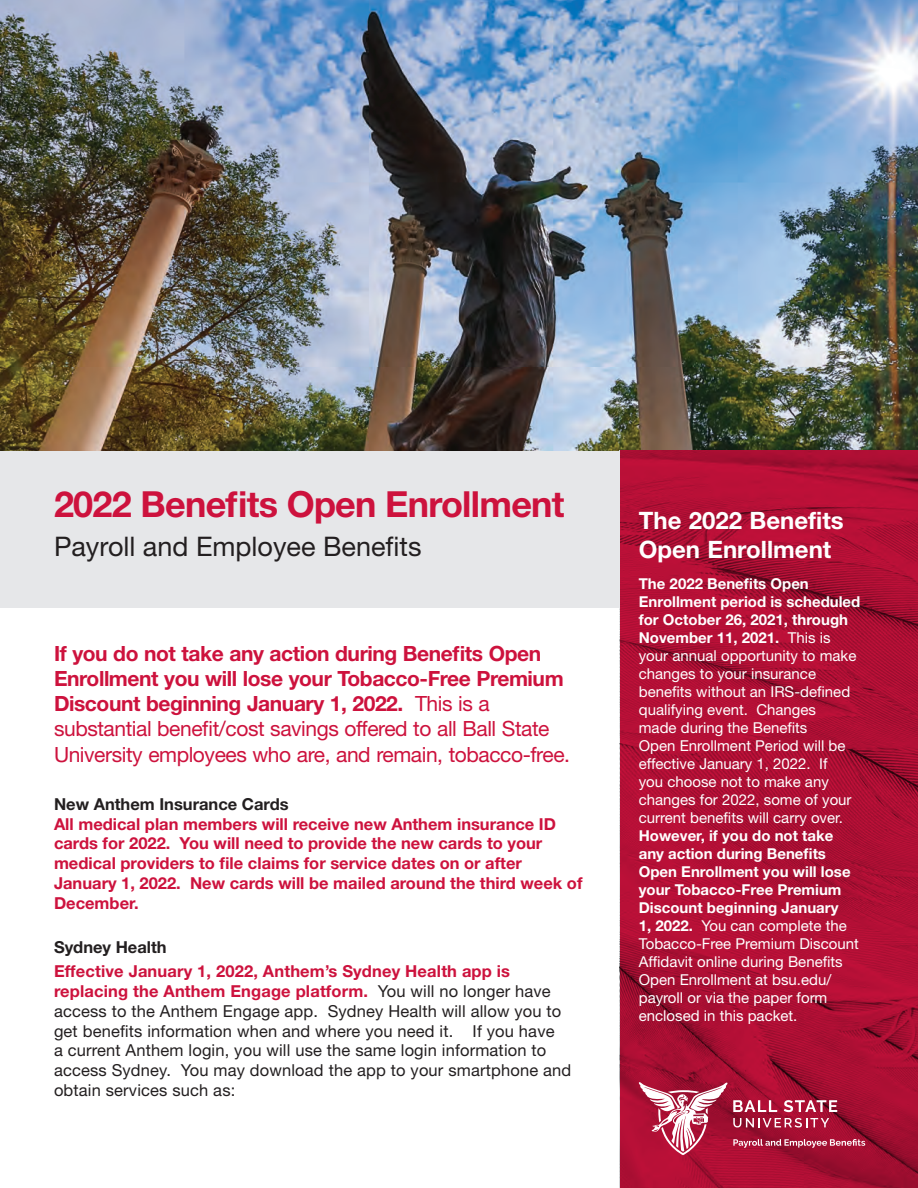
<style>
.page{position:relative;width:918px;height:1188px;background:#fff}
.page>*{position:absolute;margin:0;border:0;box-sizing:border-box;transform-origin:0 0}
.t1{font:700 36px "Helvetica Neue LT Std";letter-spacing:-.02em;color:#cd123d}
.t2{font:27px "Helvetica Neue LT Std";color:#231f20}
.t3{font:700 24px/28.8px "Helvetica Neue LT Std";color:#fff}
.t4{font:700 21px/25.2px "Helvetica Neue LT Std";letter-spacing:-.02em;color:#cd123d}
.t5{font:16.5px/19.8px "Helvetica Neue LT Std";letter-spacing:.01em;color:#231f20}
.t6{font:700 16.5px/19.8px "Helvetica Neue LT Std";color:#cd123d}
.t7{font:700 16.5px "Helvetica Neue LT Std";color:#231f20}
.t8{font:15px/18px "Helvetica Neue LT Std";color:#fff}
.s1{font-weight:400}
.s2{font-weight:700;color:#cd123d}
.s3{font-weight:700}
</style>
<div class="page">
<hr style="left:0;top:207px;width:1px;height:413px;background:#cd123d">
<img style="left:0;top:0;width:918px;height:450px">
<svg style="left:620px;top:450px;width:298px;height:738px;background:#ad0e33"></svg>
<div style="left:0;top:451px;width:620px;height:156px;background:#e6e7e9"></div>
<svg style="left:639px;top:1082px;width:226px;height:73px;background:#b33855"></svg>
<h1 class="t1" style="left:54px;top:482px;width:512px">2022 Benefits Open Enrollment</h1>
<h2 class="t2" style="left:54px;top:531px;width:369px">Payroll and Employee Benefits</h2>
<p class="t4" style="left:54px;top:640px;width:518px">If you do not take any action during Benefits Open Enrollment you will lose your Tobacco-Free Premium Discount beginning January 1, 2022. <span class="s1">This is a substantial benefit/cost savings offered to all Ball State University employees who are, and remain, tobacco-free.</span></p>
<p class="t7" style="left:54px;top:794px;width:236px">New Anthem Insurance Cards</p>
<p class="t6" style="left:54px;top:813px;width:530px">All medical plan members will receive new Anthem insurance ID cards for 2022. You will need to provide the new cards to your medical providers to file claims for service dates on or after January 1, 2022. New cards will be mailed around the third week of December.</p>
<p class="t7" style="left:54px;top:937px;width:114px">Sydney Health</p>
<p class="t5" style="left:54px;top:961px;width:519px"><span class="s2">Effective January 1, 2022, Anthem’s Sydney Health app is replacing the Anthem Engage platform.</span> You will no longer have access to the Anthem Engage app. Sydney Health will allow you to get benefits information when and where you need it. If you have<br>a current Anthem login, you will use the same login information to access Sydney. You may download the app to your smartphone and obtain services such as:</p>
<h3 class="t3" style="left:639px;top:506px;width:206px">The 2022 Benefits<br>Open Enrollment</h3>
<p class="t8" style="left:639px;top:575px;width:223px"><span class="s3">The 2022 Benefits Open<br>Enrollment period is scheduled for October 26, 2021, through<br>November 11, 2021.</span> This is your annual opportunity to make changes to your insurance benefits without an IRS-defined qualifying event. Changes<br>made during the Benefits<br>Open Enrollment Period will be effective January 1, 2022. If<br>you choose not to make any changes for 2022, some of your current benefits will carry over.</p>
<p class="t8" style="left:639px;top:827px;width:222px"><span class="s3">However, if you do not take any action during Benefits<br>Open Enrollment you will lose your Tobacco-Free Premium<br>Discount beginning January<br>1, 2022.</span> You can complete the<br>Tobacco-Free Premium Discount<br>Affidavit online during Benefits<br>Open Enrollment at bsu.edu/ payroll or via the paper form enclosed in this packet.</p>
</div>
